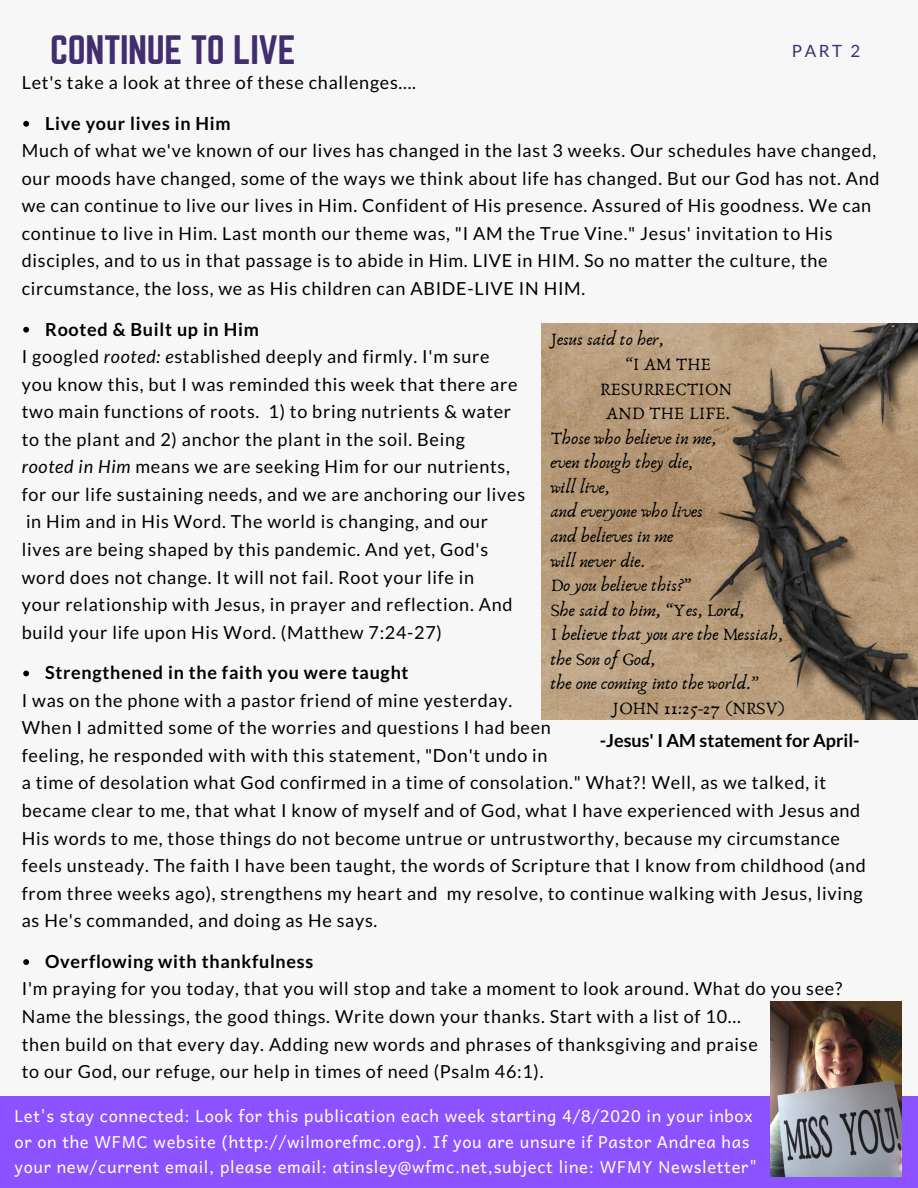
<style>
.page{position:relative;width:918px;height:1188px;background:#f7f7f7}
.page>*{position:absolute;margin:0;border:0;box-sizing:border-box;transform-origin:0 0}
.t1{font:36px "Norwester";letter-spacing:-.01em;color:#422d6f}
.t2{font:18px/27.6px "Lato";letter-spacing:.04em;color:#000}
.t3{font:18px "Anaktoria";color:#000}
.t4{font:700 18px "Lato";letter-spacing:.04em;color:#000}
.t5{font:700 18px "Lato";color:#000}
.t6{font:16.95px "Lato";color:#422d6f}
.t7{font:16.5px/25.3px "Andika";letter-spacing:.04em;color:#fff}
.s1{font-style:italic}
</style>
<div class="page">
<svg style="left:23px;top:121px;width:6px;height:6px"></svg>
<svg style="left:23px;top:327px;width:6px;height:6px"></svg>
<svg style="left:23px;top:671px;width:6px;height:5px"></svg>
<svg style="left:23px;top:959px;width:6px;height:6px"></svg>
<img style="left:541px;top:324px;width:377px;height:396px">
<div style="left:0;top:1096px;width:918px;height:92px;background:#8c52ff"></div>
<img style="left:770px;top:1001px;width:132px;height:176px">
<h1 class="t1" style="left:50px;top:32px;width:247px">CONTINUE TO LIVE</h1>
<p class="t6" style="left:792px;top:40px;width:70px">PART 2</p>
<p class="t2" style="left:22px;top:68px;width:396px">Let's take a look at three of these challenges....</p>
<p class="t4" style="left:45px;top:112px;width:187px">Live your lives in Him</p>
<p class="t2" style="left:22px;top:136px;width:859px">Much of what we've known of our lives has changed in the last 3 weeks. Our schedules have changed, our moods have changed, some of the ways we think about life has changed. But our God has not. And we can continue to live our lives in Him. Confident of His presence. Assured of His goodness. We can continue to live in Him. Last month our theme was, "I AM the True Vine." Jesus' invitation to His disciples, and to us in that passage is to abide in Him. LIVE in HIM. So no matter the culture, the circumstance, the loss, we as His children can ABIDE-LIVE IN HIM.</p>
<p class="t4" style="left:45px;top:318px;width:215px">Rooted &amp; Built up in Him</p>
<p class="t3" style="left:551px;top:329px;width:115px">Jesus said to her,</p>
<p class="t3" style="left:625px;top:353px;width:88px">“I AM THE</p>
<p class="t3" style="left:600px;top:378px;width:133px">RESURRECTION</p>
<p class="t3" style="left:606px;top:402px;width:126px">AND THE LIFE.</p>
<p class="t3" style="left:551px;top:427px;width:167px">Those who believe in me,</p>
<p class="t3" style="left:551px;top:452px;width:144px">even though they die,</p>
<p class="t3" style="left:551px;top:476px;width:60px">will live,</p>
<p class="t3" style="left:551px;top:501px;width:154px">and everyone who lives</p>
<p class="t3" style="left:551px;top:525px;width:124px">and believes in me</p>
<p class="t3" style="left:551px;top:550px;width:96px">will never die.</p>
<p class="t3" style="left:551px;top:574px;width:142px">Do you believe this?”</p>
<p class="t3" style="left:551px;top:599px;width:195px">She said to him, “Yes, Lord,</p>
<p class="t3" style="left:551px;top:624px;width:234px">I believe that you are the Messiah,</p>
<p class="t3" style="left:551px;top:648px;width:106px">the Son of God,</p>
<p class="t3" style="left:551px;top:673px;width:210px">the one coming into the world.”</p>
<p class="t3" style="left:613px;top:697px;width:174px">JOHN 11:25-27 (NRSV)</p>
<p class="t5" style="left:600px;top:729px;width:261px">-Jesus' I AM statement for April-</p>
<p class="t2" style="left:22px;top:342px;width:505px">I googled <span class="s1">rooted: e</span>stablished deeply and firmly. I'm sure<br>you know this, but I was reminded this week that there are two main functions of roots. 1) to bring nutrients &amp; water to the plant and 2) anchor the plant in the soil. Being<br><span class="s1">rooted in Him</span> means we are seeking Him for our nutrients, for our life sustaining needs, and we are anchoring our lives in Him and in His Word. The world is changing, and our lives are being shaped by this pandemic. And yet, God's word does not change. It will not fail. Root your life in<br>your relationship with Jesus, in prayer and reflection. And build your life upon His Word. (Matthew 7:24-27)</p>
<p class="t4" style="left:45px;top:661px;width:365px">Strengthened in the faith you were taught</p>
<p class="t2" style="left:22px;top:686px;width:846px">I was on the phone with a pastor friend of mine yesterday.<br>When I admitted some of the worries and questions I had been<br>feeling, he responded with with this statement, "Don't undo in<br>a time of desolation what God confirmed in a time of consolation." What?! Well, as we talked, it became clear to me, that what I know of myself and of God, what I have experienced with Jesus and His words to me, those things do not become untrue or untrustworthy, because my circumstance feels unsteady. The faith I have been taught, the words of Scripture that I know from childhood (and from three weeks ago), strengthens my heart and my resolve, to continue walking with Jesus, living as He's commanded, and doing as He says.</p>
<p class="t4" style="left:45px;top:950px;width:270px">Overflowing with thankfulness</p>
<p class="t2" style="left:22px;top:975px;width:822px">I'm praying for you today, that you will stop and take a moment to look around. What do you see?<br>Name the blessings, the good things. Write down your thanks. Start with a list of 10...<br>then build on that every day. Adding new words and phrases of thanksgiving and praise<br>to our God, our refuge, our help in times of need (Psalm 46:1).</p>
<p class="t7" style="left:15px;top:1103px;width:744px">Let's stay connected: Look for this publication each week starting 4/8/2020 in your inbox or on the WFMC website (http://wilmorefmc.org). If you are unsure if Pastor Andrea has your new/current email, please email: atinsley@wfmc.net,subject line: WFMY Newsletter"</p>
</div>
